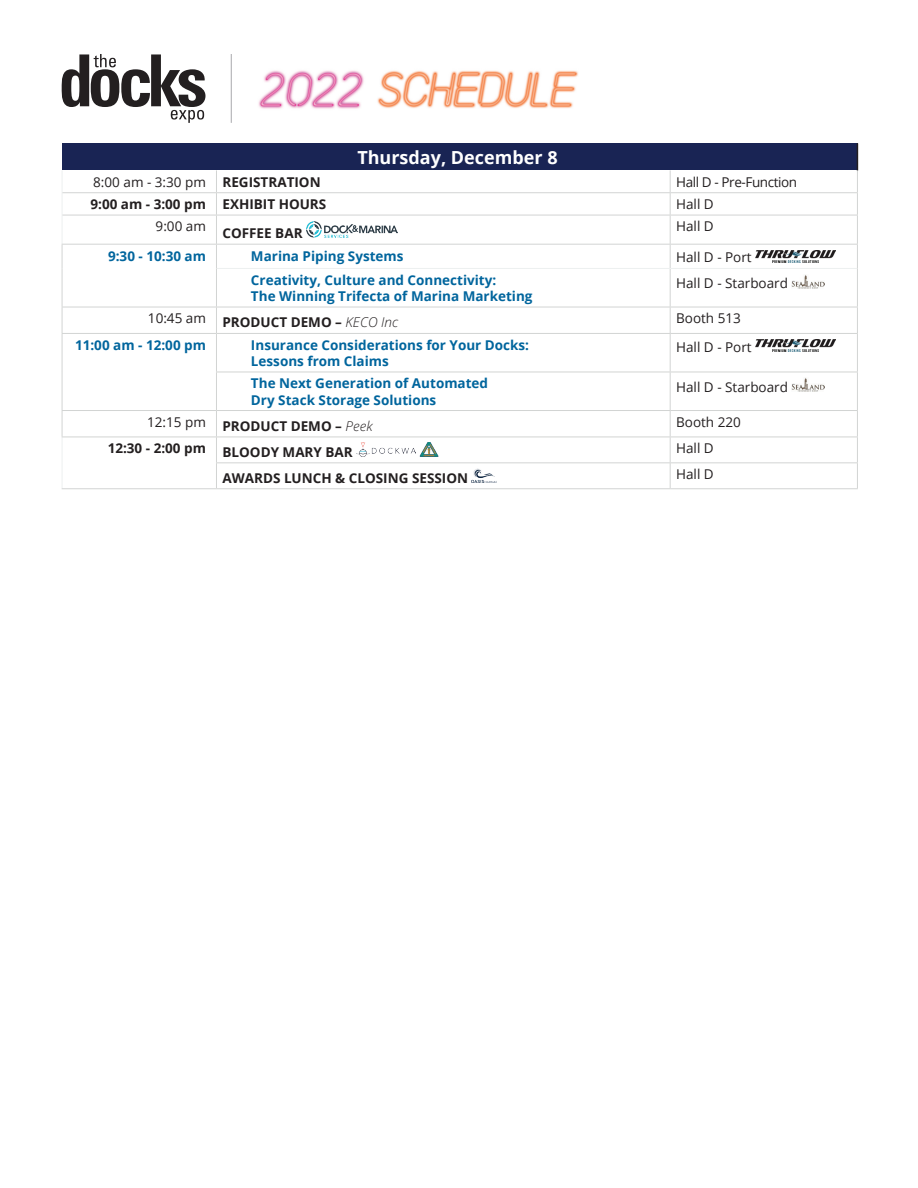
<style>
.page{position:relative;width:918px;height:1188px;background:#fff}
.page>*{position:absolute;margin:0;border:0;box-sizing:border-box;transform-origin:0 0}
.t1{font:700 18px "Open Sans";color:#fff}
.t2{font:700 13.5px/16.2px "Open Sans";color:#00659d}
.t3{font:700 13.5px "Open Sans";color:#231f20}
.t4{font:13.5px "Open Sans";color:#231f20}
.t5{font:13.5px "Open Sans";letter-spacing:-.03em;color:#231f20}
.s1{font-weight:700}
.s2{font-weight:400;font-style:italic}
</style>
<div class="page">
<hr style="left:231px;top:54px;width:1px;height:69px;background:#a8a9ad">
<svg style="left:62px;top:54px;width:143px;height:69px"></svg>
<img style="left:258px;top:70px;width:320px;height:39px">
<div style="left:62px;top:143px;width:795px;height:27px;background:#192454"></div>
<svg style="left:63px;top:245px;width:794px;height:192px"></svg>
<hr style="left:62px;top:192px;width:154px;height:1px;background:#d2d4d3">
<hr style="left:216px;top:192px;width:454px;height:1px;background:#d2d4d3">
<hr style="left:670px;top:192px;width:188px;height:1px;background:#d2d4d3">
<hr style="left:62px;top:215px;width:154px;height:1px;background:#d2d4d3">
<hr style="left:216px;top:215px;width:454px;height:1px;background:#d2d4d3">
<hr style="left:670px;top:215px;width:188px;height:1px;background:#d2d4d3">
<svg style="left:216px;top:170px;width:1px;height:98px"></svg>
<hr style="left:216px;top:268px;width:1px;height:39px;background:#d2d4d3">
<hr style="left:216px;top:334px;width:1px;height:38px;background:#d2d4d3">
<hr style="left:216px;top:372px;width:1px;height:38px;background:#d2d4d3">
<svg style="left:62px;top:171px;width:1px;height:97px"></svg>
<hr style="left:62px;top:268px;width:1px;height:39px;background:#d2d4d3">
<svg style="left:670px;top:170px;width:1px;height:98px"></svg>
<hr style="left:670px;top:269px;width:1px;height:38px;background:#d2d4d3">
<hr style="left:857px;top:268px;width:1px;height:39px;background:#d2d4d3">
<hr style="left:217px;top:268px;width:453px;height:1px;background:#edf0f0">
<hr style="left:670px;top:268px;width:187px;height:1px;background:#edf0f0">
<hr style="left:62px;top:334px;width:1px;height:38px;background:#d2d4d3">
<hr style="left:62px;top:372px;width:1px;height:38px;background:#d2d4d3">
<hr style="left:62px;top:488px;width:154px;height:1px;background:#d2d4d3">
<hr style="left:670px;top:334px;width:1px;height:38px;background:#d2d4d3">
<hr style="left:857px;top:334px;width:1px;height:38px;background:#d2d4d3">
<hr style="left:670px;top:372px;width:1px;height:38px;background:#d2d4d3">
<hr style="left:857px;top:372px;width:1px;height:38px;background:#d2d4d3">
<hr style="left:216px;top:462px;width:454px;height:1px;background:#d2d4d3">
<hr style="left:670px;top:462px;width:188px;height:1px;background:#d2d4d3">
<hr style="left:216px;top:488px;width:454px;height:1px;background:#d2d4d3">
<hr style="left:670px;top:488px;width:188px;height:1px;background:#d2d4d3">
<svg style="left:62px;top:308px;width:1px;height:25px"></svg>
<svg style="left:62px;top:411px;width:1px;height:77px"></svg>
<svg style="left:216px;top:308px;width:1px;height:25px"></svg>
<svg style="left:670px;top:308px;width:1px;height:25px"></svg>
<svg style="left:857px;top:308px;width:1px;height:25px"></svg>
<svg style="left:216px;top:411px;width:1px;height:77px"></svg>
<svg style="left:670px;top:411px;width:1px;height:77px"></svg>
<svg style="left:857px;top:411px;width:1px;height:77px"></svg>
<hr style="left:62px;top:244px;width:154px;height:1px;background:#d2d4d3">
<hr style="left:62px;top:307px;width:154px;height:1px;background:#d2d4d3">
<hr style="left:62px;top:333px;width:154px;height:1px;background:#d2d4d3">
<hr style="left:62px;top:410px;width:154px;height:1px;background:#d2d4d3">
<hr style="left:62px;top:437px;width:154px;height:1px;background:#d2d4d3">
<hr style="left:216px;top:244px;width:454px;height:1px;background:#d2d4d3">
<hr style="left:670px;top:244px;width:188px;height:1px;background:#d2d4d3">
<hr style="left:216px;top:307px;width:454px;height:1px;background:#d2d4d3">
<hr style="left:670px;top:307px;width:188px;height:1px;background:#d2d4d3">
<hr style="left:216px;top:333px;width:454px;height:1px;background:#d2d4d3">
<hr style="left:670px;top:333px;width:188px;height:1px;background:#d2d4d3">
<hr style="left:216px;top:372px;width:454px;height:1px;background:#d2d4d3">
<hr style="left:670px;top:372px;width:188px;height:1px;background:#d2d4d3">
<hr style="left:216px;top:410px;width:454px;height:1px;background:#d2d4d3">
<hr style="left:670px;top:410px;width:188px;height:1px;background:#d2d4d3">
<hr style="left:216px;top:437px;width:454px;height:1px;background:#d2d4d3">
<hr style="left:670px;top:437px;width:188px;height:1px;background:#d2d4d3">
<svg style="left:857px;top:143px;width:1px;height:125px"></svg>
<img style="left:306px;top:221px;width:91px;height:16px">
<img style="left:755px;top:250px;width:80px;height:12px">
<img style="left:792px;top:274px;width:32px;height:14px">
<img style="left:755px;top:339px;width:80px;height:13px">
<img style="left:792px;top:378px;width:32px;height:14px">
<img style="left:356px;top:443px;width:60px;height:14px">
<img style="left:419px;top:443px;width:20px;height:14px">
<img style="left:472px;top:469px;width:24px;height:14px">
<h1 class="t1" style="left:357px;top:145px;width:202px">Thursday, December 8</h1>
<p class="t4" style="left:93px;top:173px;width:229px">8:00 am - 3:30 pm <span class="s1">REGISTRATION</span></p>
<p class="t5" style="left:676px;top:173px;width:123px">Hall D - Pre-Function</p>
<p class="t3" style="left:90px;top:195px;width:237px">9:00 am - 3:00 pm EXHIBIT HOURS</p>
<p class="t4" style="left:676px;top:195px;width:39px">Hall D</p>
<p class="t4" style="left:156px;top:217px;width:52px">9:00 am</p>
<p class="t3" style="left:222px;top:224px;width:82px">COFFEE BAR</p>
<p class="t4" style="left:676px;top:217px;width:39px">Hall D</p>
<p class="t2" style="left:108px;top:247px;width:99px">9:30 - 10:30 am</p>
<p class="t2" style="left:251px;top:247px;width:154px">Marina Piping Systems</p>
<p class="t4" style="left:676px;top:248px;width:77px">Hall D - Port</p>
<p class="t2" style="left:251px;top:271px;width:283px">Creativity, Culture and Connectivity:<br>The Winning Trifecta of Marina Marketing</p>
<p class="t4" style="left:676px;top:274px;width:113px">Hall D - Starboard</p>
<p class="t3" style="left:148px;top:313px;width:252px"><sup>10:45</sup> <sup>am</sup> PRODUCT DEMO – <span class="s2">KECO Inc</span></p>
<p class="t4" style="left:676px;top:309px;width:66px">Booth 513</p>
<p class="t2" style="left:75px;top:336px;width:132px">11:00 am - 12:00 pm</p>
<p class="t2" style="left:251px;top:336px;width:280px">Insurance Considerations for Your Docks:<br>Lessons from Claims</p>
<p class="t4" style="left:676px;top:338px;width:77px">Hall D - Port</p>
<p class="t2" style="left:251px;top:375px;width:239px">The Next Generation of Automated<br>Dry Stack Storage Solutions</p>
<p class="t4" style="left:676px;top:378px;width:113px">Hall D - Starboard</p>
<p class="t3" style="left:147px;top:417px;width:227px"><sup>12:15</sup> <sup>pm</sup> PRODUCT DEMO – <span class="s2">Peek</span></p>
<p class="t4" style="left:676px;top:413px;width:66px">Booth 220</p>
<p class="t3" style="left:108px;top:442px;width:247px">12:30 - 2:00 pm BLOODY MARY BAR</p>
<p class="t4" style="left:676px;top:439px;width:39px">Hall D</p>
<p class="t3" style="left:222px;top:468px;width:247px">AWARDS LUNCH &amp; CLOSING SESSION</p>
<p class="t4" style="left:676px;top:465px;width:39px">Hall D</p>
</div>
